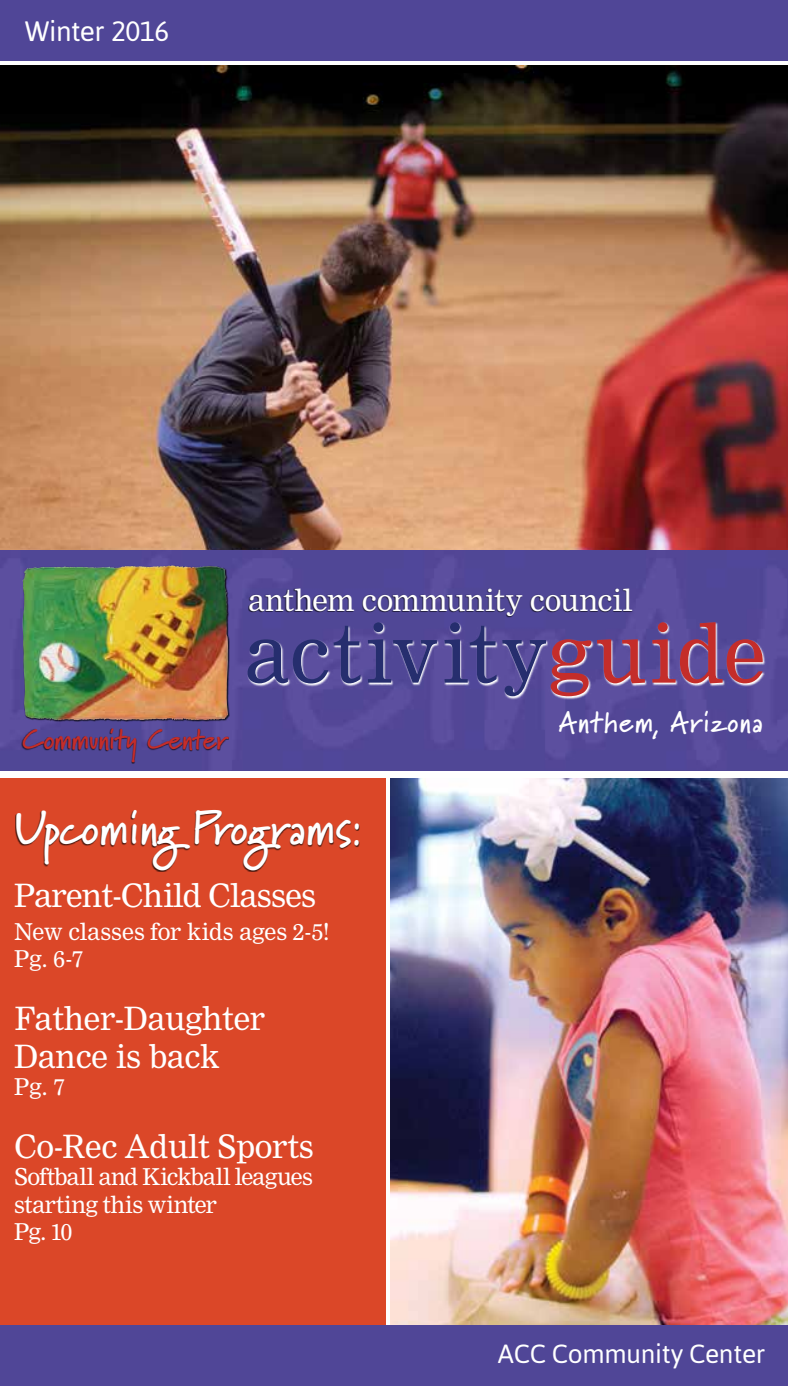
<style>
.page{position:relative;width:788px;height:1386px;background:#fff}
.page>*{position:absolute;margin:0;border:0;box-sizing:border-box;transform-origin:0 0}
.t1{font:79.1px "Nimrod";letter-spacing:.01em;color:#262e6e}
.t2{font:700 47.25px "Marydale";letter-spacing:-.01em;color:#fff}
.t3{font:31.5px/37.8px "Nimrod";letter-spacing:-.01em;color:#fff}
.t4{font:29.4px "Nimrod";letter-spacing:-.01em;color:#fff}
.t5{font:700 29.4px "Marydale";letter-spacing:.045em;color:#fff}
.t6{font:700 28.53px "Marydale";letter-spacing:-.015em;color:#c42d2a}
.t7{font:28px "Asap";letter-spacing:-.02em;color:#fff}
.t8{font:26.25px "Asap";letter-spacing:-.01em;color:#fff}
.t9{font:22.75px/27.3px "Nimrod";letter-spacing:-.02em;color:#fff}
.s1{color:#c42d2a}
</style>
<div class="page">
<img style="left:390px;top:779px;width:398px;height:547px">
<img style="left:0;top:65px;width:788px;height:485px">
<div style="left:0;top:778px;width:385px;height:562px;background:#db4728"></div>
<img style="left:0;top:550px;width:788px;height:221px">
<div style="left:0;top:0;width:788px;height:60px;background:#504697"></div>
<div style="left:248px;top:588px;width:384px;height:30px;background:#000;opacity:.7"></div>
<svg style="left:247px;top:622px;width:518px;height:78px;background:#7a71af"></svg>
<div style="left:23px;top:565px;width:206px;height:157px;background:#000;opacity:.8"></div>
<img style="left:22px;top:566px;width:149px;height:154px">
<div style="left:22px;top:728px;width:207px;height:35px;background:#000;opacity:.7"></div>
<div style="left:15px;top:810px;width:344px;height:62px;background:#000;opacity:.7"></div>
<div style="left:0;top:1326px;width:788px;height:60px;background:#504697"></div>
<p class="t7" style="left:25px;top:15px;width:146px">Winter 2016</p>
<p class="t6" style="left:23px;top:722px;width:207px">Community Center</p>
<p class="t4" style="left:248px;top:583px;width:385px">anthem community council</p>
<h1 class="t1" style="left:245px;top:606px;width:522px">activity<span class="s1">guide</span></h1>
<p class="t5" style="left:558px;top:704px;width:206px">Anthem, Arizona</p>
<h2 class="t2" style="left:14px;top:800px;width:350px">Upcoming Programs:</h2>
<h3 class="t3" style="left:14px;top:876px;width:303px">Parent-Child Classes</h3>
<p class="t9" style="left:14px;top:918px;width:316px">New classes for kids ages 2-5!<br>Pg. 6-7</p>
<h3 class="t3" style="left:14px;top:1000px;width:252px">Father-Daughter<br>Dance is back</h3>
<p class="t9" style="left:14px;top:1073px;width:52px">Pg. 7</p>
<h3 class="t3" style="left:14px;top:1128px;width:301px">Co-Rec Adult Sports</h3>
<p class="t9" style="left:14px;top:1164px;width:300px">Softball and Kickball leagues starting this winter<br>Pg. 10</p>
<p class="t8" style="left:498px;top:1338px;width:269px">ACC Community Center</p>
</div>
